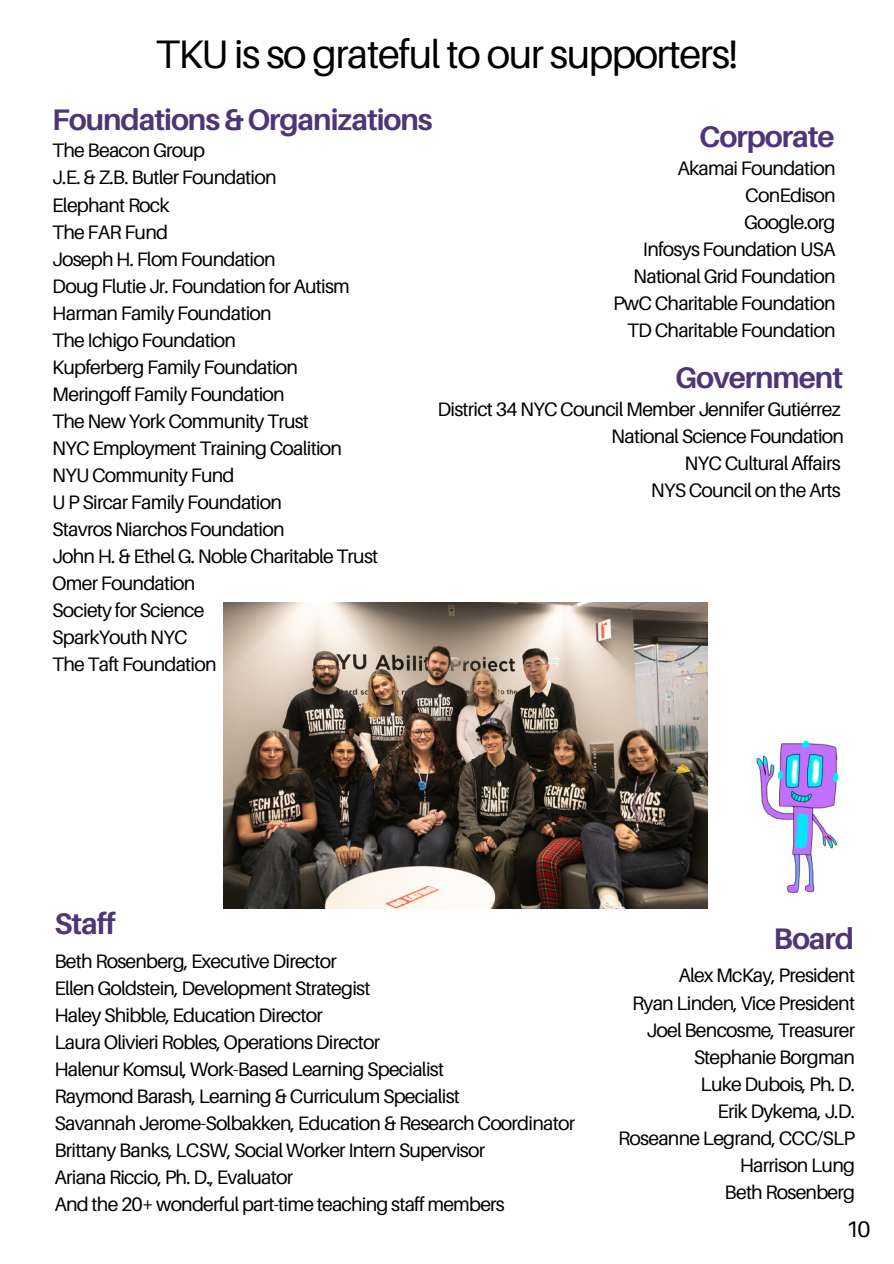
<style>
.page{position:relative;width:894px;height:1264px;background:#fff}
.page>*{position:absolute;margin:0;border:0;box-sizing:border-box;transform-origin:0 0}
.t1{font:39.75px "Aileron";letter-spacing:-.035em;color:#000}
.t2{font:700 29.7px "Aileron";letter-spacing:-.035em;color:#4d3576}
.t3{font:22.5px "Aileron";color:#000}
.t4{font:19.5px "Aileron";letter-spacing:-.04em;color:#000}
</style>
<div class="page">
<img style="left:223px;top:602px;width:484px;height:306px">
<img style="left:700px;top:702px;width:139px;height:207px">
<h2 class="t1" style="left:155px;top:30px;width:584px">TKU is so grateful to our supporters!</h2>
<p class="t2" style="left:52px;top:101px;width:382px">Foundations &amp; Organizations</p>
<p class="t4" style="left:52px;top:138px;width:154px">The Beacon Group</p>
<p class="t4" style="left:52px;top:165px;width:226px">J.E. &amp; Z.B. Butler Foundation</p>
<p class="t4" style="left:52px;top:192px;width:119px">Elephant Rock</p>
<p class="t4" style="left:52px;top:219px;width:117px">The FAR Fund</p>
<p class="t4" style="left:52px;top:246px;width:225px">Joseph H. Flom Foundation</p>
<p class="t4" style="left:52px;top:273px;width:299px">Doug Flutie Jr. Foundation for Autism</p>
<p class="t4" style="left:52px;top:300px;width:221px">Harman Family Foundation</p>
<p class="t4" style="left:52px;top:327px;width:185px">The Ichigo Foundation</p>
<p class="t4" style="left:52px;top:354px;width:247px">Kupferberg Family Foundation</p>
<p class="t4" style="left:52px;top:381px;width:234px">Meringoff Family Foundation</p>
<p class="t4" style="left:52px;top:408px;width:258px">The New York Community Trust</p>
<p class="t4" style="left:52px;top:435px;width:291px">NYC Employment Training Coalition</p>
<p class="t4" style="left:52px;top:462px;width:184px">NYU Community Fund</p>
<p class="t4" style="left:52px;top:489px;width:231px">U P Sircar Family Foundation</p>
<p class="t4" style="left:52px;top:516px;width:234px">Stavros Niarchos Foundation</p>
<p class="t4" style="left:52px;top:543px;width:327px">John H. &amp; Ethel G. Noble Charitable Trust</p>
<p class="t4" style="left:52px;top:570px;width:145px">Omer Foundation</p>
<p class="t4" style="left:52px;top:597px;width:154px">Society for Science</p>
<p class="t4" style="left:52px;top:624px;width:137px">SparkYouth NYC</p>
<p class="t4" style="left:52px;top:651px;width:166px">The Taft Foundation</p>
<p class="t2" style="left:699px;top:118px;width:137px">Corporate</p>
<p class="t4" style="left:677px;top:156px;width:160px">Akamai Foundation</p>
<p class="t4" style="left:745px;top:183px;width:92px">ConEdison</p>
<p class="t4" style="left:744px;top:210px;width:93px">Google.org</p>
<p class="t4" style="left:642px;top:237px;width:194px">Infosys Foundation USA</p>
<p class="t4" style="left:633px;top:264px;width:204px">National Grid Foundation</p>
<p class="t4" style="left:613px;top:291px;width:224px">PwC Charitable Foundation</p>
<p class="t4" style="left:627px;top:318px;width:210px">TD Charitable Foundation</p>
<p class="t2" style="left:675px;top:359px;width:169px">Government</p>
<p class="t4" style="left:437px;top:397px;width:404px">District 34 NYC Council Member Jennifer Gutiérrez</p>
<p class="t4" style="left:611px;top:424px;width:234px">National Science Foundation</p>
<p class="t4" style="left:684px;top:451px;width:157px">NYC Cultural Affairs</p>
<p class="t4" style="left:650px;top:478px;width:191px">NYS Council on the Arts</p>
<p class="t2" style="left:54px;top:905px;width:63px">Staff</p>
<p class="t4" style="left:54px;top:949px;width:284px">Beth Rosenberg, Executive Director</p>
<p class="t4" style="left:54px;top:976px;width:317px">Ellen Goldstein, Development Strategist</p>
<h2 class="t4" style="left:54px;top:1003px;width:270px">Haley Shibble, Education Director</h2>
<h2 class="t4" style="left:54px;top:1030px;width:327px">Laura Olivieri Robles, Operations Director</h2>
<p class="t4" style="left:54px;top:1057px;width:391px">Halenur Komsul, Work-Based Learning Specialist</p>
<p class="t4" style="left:54px;top:1084px;width:407px">Raymond Barash, Learning &amp; Curriculum Specialist</p>
<p class="t4" style="left:54px;top:1111px;width:522px">Savannah Jerome-Solbakken, Education &amp; Research Coordinator</p>
<p class="t4" style="left:54px;top:1138px;width:432px">Brittany Banks, LCSW, Social Worker Intern Supervisor</p>
<p class="t4" style="left:54px;top:1165px;width:240px">Ariana Riccio, Ph. D., Evaluator</p>
<p class="t4" style="left:54px;top:1192px;width:452px">And the 20+ wonderful part-time teaching staff members</p>
<p class="t2" style="left:773px;top:920px;width:82px">Board</p>
<p class="t4" style="left:678px;top:963px;width:178px">Alex McKay, President</p>
<p class="t4" style="left:632px;top:990px;width:224px">Ryan Linden, Vice President</p>
<p class="t4" style="left:646px;top:1017px;width:210px">Joel Bencosme, Treasurer</p>
<p class="t4" style="left:693px;top:1044px;width:163px">Stephanie Borgman</p>
<p class="t4" style="left:700px;top:1071px;width:156px">Luke Dubois, Ph. D.</p>
<h2 class="t4" style="left:717px;top:1098px;width:139px">Erik Dykema, J.D.</h2>
<p class="t4" style="left:618px;top:1125px;width:238px">Roseanne Legrand, CCC/SLP</p>
<p class="t4" style="left:739px;top:1152px;width:117px">Harrison Lung</p>
<p class="t4" style="left:724px;top:1179px;width:132px">Beth Rosenberg</p>
<p class="t3" style="left:845px;top:1215px;width:26px">10</p>
</div>
